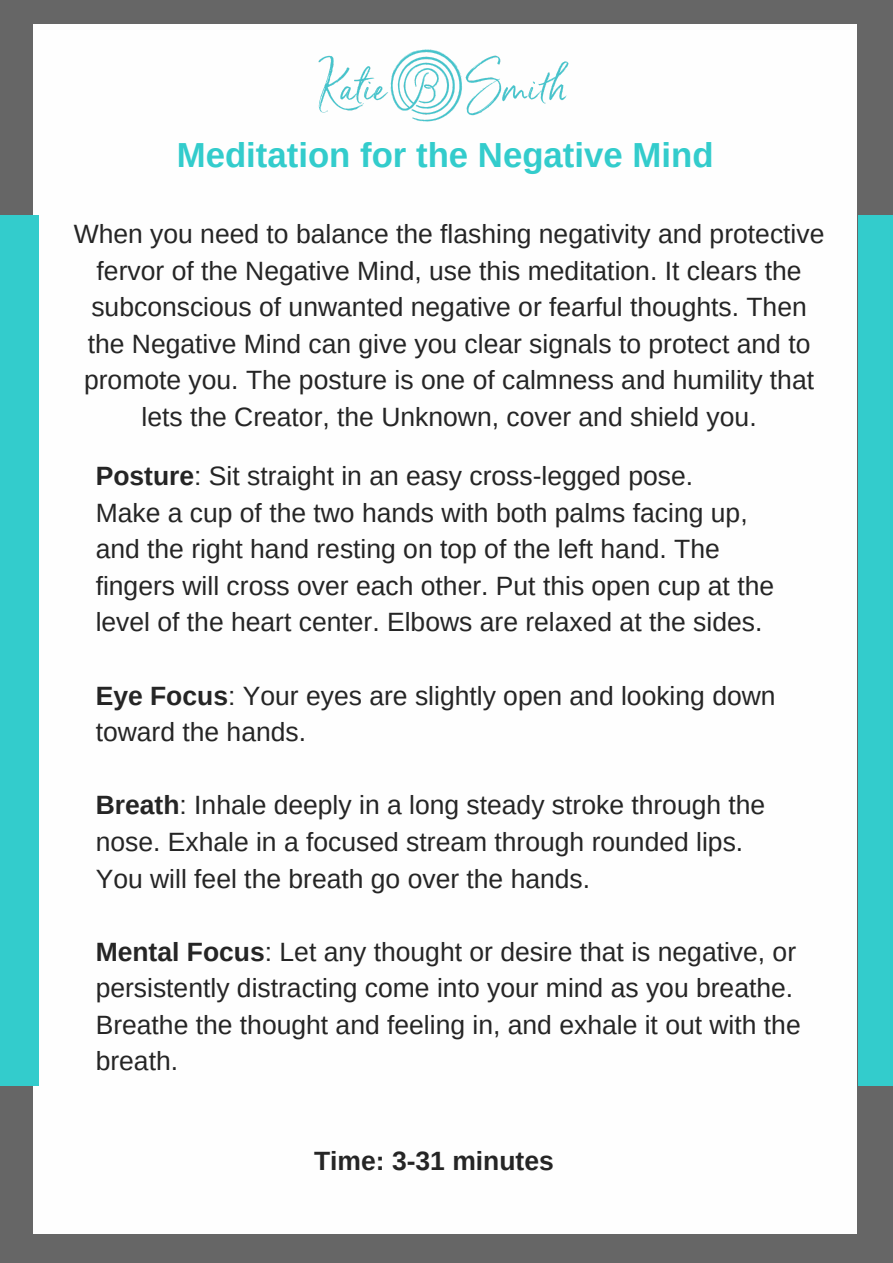
<style>
.page{position:relative;width:893px;height:1263px;background:#666}
.page>*{position:absolute;margin:0;border:0;box-sizing:border-box;transform-origin:0 0}
.t1{font:700 34.72px "Arimo";color:#3cc}
.t2{font:26.47px/36.6px "Arimo";color:#252525}
.t3{font:700 26.47px "Arimo";color:#252525}
.s1{font-weight:700}
</style>
<div class="page">
<div style="left:34px;top:24px;width:823px;height:1210px;background:#fefefe"></div>
<div style="left:0;top:216px;width:39px;height:870px;background:#3cc"></div>
<div style="left:859px;top:216px;width:34px;height:870px;background:#3cc"></div>
<img style="left:318px;top:49px;width:251px;height:73px">
<h1 class="t1" style="left:177px;top:136px;width:538px">Meditation for the Negative Mind</h1>
<p class="t2" style="left:74px;top:216px;width:752px;text-align:center">When you need to balance the flashing negativity and protective fervor of the Negative Mind, use this meditation. It clears the subconscious of unwanted negative or fearful thoughts. Then the Negative Mind can give you clear signals to protect and to promote you. The posture is one of calmness and humility that lets the Creator, the Unknown, cover and shield you.</p>
<p class="t2" style="left:96px;top:458px;width:680px"><span class="s1">Posture</span>: Sit straight in an easy cross-legged pose.<br>Make a cup of the two hands with both palms facing up, and the right hand resting on top of the left hand. The fingers will cross over each other. Put this open cup at the level of the heart center. Elbows are relaxed at the sides.</p>
<p class="t2" style="left:96px;top:677px;width:681px"><span class="s1">Eye Focus</span>: Your eyes are slightly open and looking down toward the hands.</p>
<p class="t2" style="left:96px;top:787px;width:671px"><span class="s1">Breath</span>: Inhale deeply in a long steady stroke through the nose. Exhale in a focused stream through rounded lips.<br>You will feel the breath go over the hands.</p>
<p class="t2" style="left:96px;top:933px;width:707px"><span class="s1">Mental Focus</span>: Let any thought or desire that is negative, or persistently distracting come into your mind as you breathe.<br>Breathe the thought and feeling in, and exhale it out with the breath.</p>
<p class="t3" style="left:314px;top:1145px;width:241px">Time: 3-31 minutes</p>
</div>
